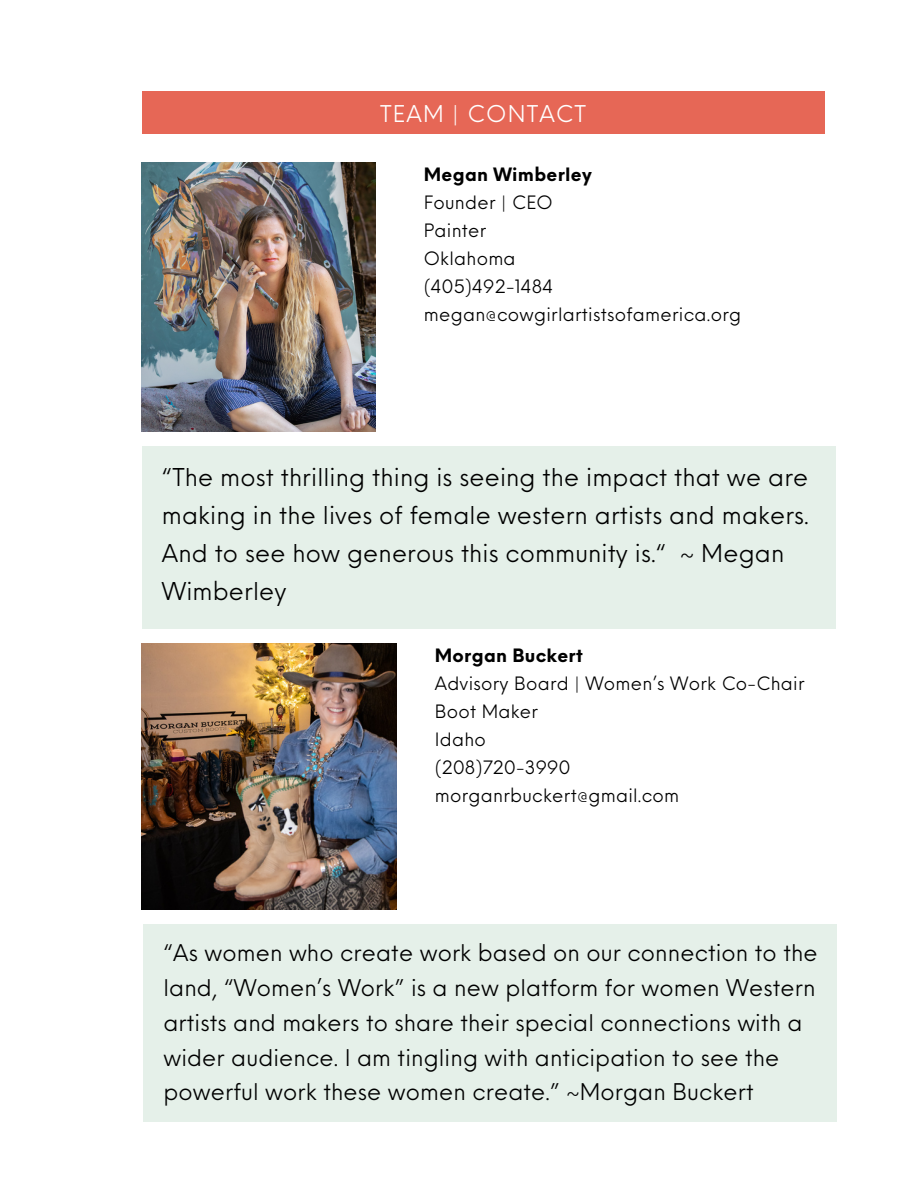
<style>
.page{position:relative;width:918px;height:1188px;background:#fff}
.page>*{position:absolute;margin:0;border:0;box-sizing:border-box;transform-origin:0 0}
.t1{font:24px/38.2px "Neue Einstellung";letter-spacing:.005em;color:#000}
.t2{font:22.5px/34.8px "Neue Einstellung";letter-spacing:.005em;color:#000}
.t3{font:22.5px "Neue Einstellung";letter-spacing:.05em;color:#fff}
.t4{font:18px "Neue Einstellung";letter-spacing:.015em;color:#000}
.t5{font:700 18px "Neue Einstellung";letter-spacing:.015em;color:#000}
</style>
<div class="page">
<img style="left:142px;top:644px;width:254px;height:265px">
<img style="left:142px;top:163px;width:234px;height:269px">
<div style="left:142px;top:92px;width:682px;height:42px;background:#e66756"></div>
<div style="left:142px;top:446px;width:693px;height:183px;background:#e5f0e9"></div>
<div style="left:143px;top:924px;width:694px;height:197px;background:#e5f0e9"></div>
<h1 class="t3" style="left:380px;top:94px;width:207px">TEAM | CONTACT</h1>
<p class="t5" style="left:424px;top:158px;width:169px">Megan Wimberley</p>
<p class="t4" style="left:424px;top:186px;width:130px">Founder | CEO</p>
<p class="t4" style="left:424px;top:214px;width:64px">Painter</p>
<p class="t4" style="left:424px;top:242px;width:93px">Oklahoma</p>
<p class="t4" style="left:424px;top:270px;width:131px">(405)492-1484</p>
<p class="t4" style="left:424px;top:299px;width:319px">megan@cowgirlartistsofamerica.org</p>
<p class="t1" style="left:162px;top:455px;width:648px">“The most thrilling thing is seeing the impact that we are making in the lives of female western artists and makers.<br>And to see how generous this community is.“ ~ Megan Wimberley</p>
<h2 class="t5" style="left:435px;top:639px;width:150px">Morgan Buckert</h2>
<p class="t4" style="left:435px;top:667px;width:371px">Advisory Board | Women’s Work Co-Chair</p>
<p class="t4" style="left:435px;top:695px;width:105px">Boot Maker</p>
<p class="t4" style="left:435px;top:723px;width:53px">Idaho</p>
<p class="t4" style="left:435px;top:752px;width:137px">(208)720-3990</p>
<p class="t4" style="left:435px;top:780px;width:246px">morganrbuckert@gmail.com</p>
<h2 class="t2" style="left:163px;top:933px;width:656px">“As women who create work based on our connection to the land, “Women’s Work” is a new platform for women Western artists and makers to share their special connections with a wider audience. I am tingling with anticipation to see the powerful work these women create.” ~Morgan Buckert</h2>
</div>
